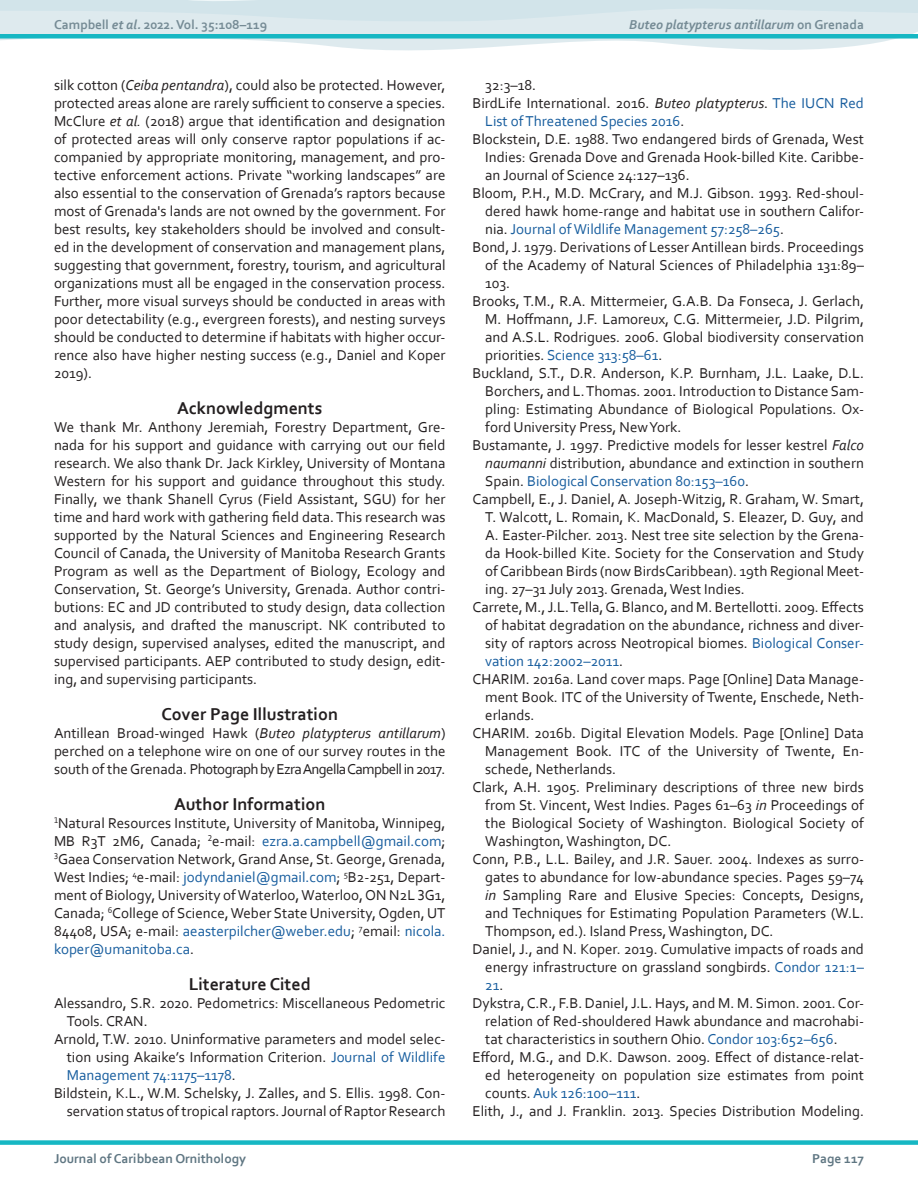
<style>
.page{position:relative;width:918px;height:1188px;background:#fff}
.page>*{position:absolute;margin:0;border:0;box-sizing:border-box;transform-origin:0 0}
.Body_Heading_1__H2{font:700 18px "Corbel";color:#231f20}
.Citation__P{font:15px/18px "Corbel";color:#231f20;text-align:justify}
.main_body_text__P{font:15px/18px "Corbel";color:#231f20;text-align:justify}
.Author_Info_text__P{font:15px/18px "Corbel";letter-spacing:-.04em;color:#231f20;text-align:justify}
.Citation__P-2{font:15px/18px "Corbel";color:#175d9e}
.t1{font:700 13.5px "Corbel";color:#5f7682}
.t2{font:italic 700 13.5px "Corbel";color:#758b95}
.t3{font:700 13.5px "Corbel";color:#758b95}
.s1{font-style:italic}
.s2{font-style:normal}
.s3{color:#175d9e}
.s4{color:#231f20}
.s5{font-style:italic;color:#231f20}
</style>
<div class="page">
<svg style="left:0;top:0;width:918px;height:51px;fill:#deeaee"></svg>
<div style="left:0;top:1140px;width:918px;height:5px;background:#16b7c3"></div>
<div style="left:0;top:34px;width:918px;height:5px;background:#16b7c3"></div>
<p class="t3" style="left:54px;top:16px;width:215px">Campbell <span class="s1">et al.</span> 2022. Vol. 35:108–119</p>
<p class="t2" style="left:629px;top:16px;width:236px">Buteo platypterus antillarum <span class="s2">on Grenada</span></p>
<p class="main_body_text__P" style="left:54px;top:76px;width:393px">silk cotton (<span class="s1">Ceiba pentandra</span>), could also be protected. However, protected areas alone are rarely sufficient to conserve a species.<br>McClure <span class="s1">et al.</span> (2018) argue that identification and designation of protected areas will only conserve raptor populations if ac&shy;companied by appropriate monitoring, management, and pro&shy;tective enforcement actions. Private “working landscapes” are also essential to the conservation of Grenada’s raptors because most of Grenada's lands are not owned by the government. For best results, key stakeholders should be involved and consult&shy;ed in the development of conservation and management plans, suggesting that government, forestry, tourism, and agricultural organizations must all be engaged in the conservation process.<br>Further, more visual surveys should be conducted in areas with poor detectability (e.g., evergreen forests), and nesting surveys should be conducted to determine if habitats with higher occur&shy;rence also have higher nesting success (e.g., Daniel and Koper 2019).</p>
<h2 class="Body_Heading_1__H2" style="left:177px;top:397px;width:147px">Acknowledgments</h2>
<p class="main_body_text__P" style="left:54px;top:418px;width:393px">We thank Mr. Anthony Jeremiah, Forestry Department, Gre&shy;nada for his support and guidance with carrying out our field research. We also thank Dr. Jack Kirkley, University of Montana Western for his support and guidance throughout this study.<br>Finally, we thank Shanell Cyrus (Field Assistant, SGU) for her time and hard work with gathering field data. This research was supported by the Natural Sciences and Engineering Research Council of Canada, the University of Manitoba Research Grants Program as well as the Department of Biology, Ecology and Conservation, St. George’s University, Grenada. Author contri&shy;butions: EC and JD contributed to study design, data collection and analysis, and drafted the manuscript. NK contributed to study design, supervised analyses, edited the manuscript, and supervised participants. AEP contributed to study design, edit&shy;ing, and supervising participants.</p>
<h2 class="Body_Heading_1__H2" style="left:161px;top:703px;width:178px">Cover Page Illustration</h2>
<p class="Author_Info_text__P" style="left:54px;top:724px;width:393px">Antillean Broad-winged Hawk (<span class="s1">Buteo platypterus antillarum</span>) perched on a telephone wire on one of our survey routes in the south of the Grenada. Photograph by Ezra Angella Campbell in 2017.</p>
<h2 class="Body_Heading_1__H2" style="left:174px;top:793px;width:153px">Author Information</h2>
<p class="main_body_text__P" style="left:54px;top:814px;width:393px"><sup>1</sup>Natural Resources Institute, University of Manitoba, Winnipeg, MB R3T 2M6, Canada; <sup>2</sup>e-mail: <span class="s3">ezra.a.campbell@gmail.com</span>; <sup>3</sup>Gaea Conservation Network, Grand Anse, St. George, Grenada, West Indies; <sup>4</sup>e-mail: <span class="s3">jodyndaniel@gmail.com</span>; <sup>5</sup>B2-251, Depart&shy;ment of Biology, University of Waterloo, Waterloo, ON N2L 3G1, Canada; <sup>6</sup>College of Science, Weber State University, Ogden, UT 84408, USA; e-mail: <span class="s3">aeasterpilcher@weber.edu</span>; <sup>7</sup>email: <span class="s3">nicola. koper@umanitoba.ca</span>.</p>
<h2 class="Body_Heading_1__H2" style="left:189px;top:973px;width:124px">Literature Cited</h2>
<p class="Citation__P" style="left:67px;top:994px;width:380px;text-indent:-13px">Alessandro, S.R. 2020. Pedometrics: Miscellaneous Pedometric<br>Tools. CRAN.</p>
<p class="Citation__P" style="left:67px;top:1030px;width:380px;text-indent:-13px">Arnold, T.W. 2010. Uninformative parameters and model selec&shy;tion using Akaike’s Information Criterion. <span class="s3">Journal of Wildlife Management 74:1175–1178</span>.</p>
<p class="Citation__P" style="left:54px;top:1084px;width:393px;text-align:right">Bildstein, K.L., W.M. Schelsky, J. Zalles, and S. Ellis. 1998. Con&shy;servation status of tropical raptors. Journal of Raptor Research</p>
<p class="Citation__P" style="left:485px;top:76px;width:52px">32:3–18.</p>
<p class="Citation__P-2" style="left:485px;top:94px;width:380px;text-indent:-13px"><span class="s4">BirdLife International. 2016.</span> <span class="s5">Buteo platypterus</span><span class="s4">.</span> The IUCN Red<br>List of Threatened Species 2016<span class="s4">.</span></p>
<p class="Citation__P" style="left:485px;top:130px;width:380px;text-indent:-13px">Blockstein, D.E. 1988. Two endangered birds of Grenada, West Indies: Grenada Dove and Grenada Hook-billed Kite. Caribbe&shy;an Journal of Science 24:127–136.</p>
<p class="Citation__P" style="left:485px;top:184px;width:380px;text-indent:-13px">Bloom, P.H., M.D. McCrary, and M.J. Gibson. 1993. Red-shoul&shy;dered hawk home-range and habitat use in southern Califor&shy;nia. <span class="s3">Journal of Wildlife Management 57:258–265</span>.</p>
<p class="Citation__P" style="left:485px;top:238px;width:380px;text-indent:-13px">Bond, J. 1979. Derivations of Lesser Antillean birds. Proceedings of the Academy of Natural Sciences of Philadelphia 131:89– 103.</p>
<p class="Citation__P" style="left:485px;top:292px;width:380px;text-indent:-13px">Brooks, T.M., R.A. Mittermeier, G.A.B. Da Fonseca, J. Gerlach, M. Hoffmann, J.F. Lamoreux, C.G. Mittermeier, J.D. Pilgrim, and A.S.L. Rodrigues. 2006. Global biodiversity conservation priorities. <span class="s3">Science 313:58–61</span>.</p>
<p class="Citation__P" style="left:485px;top:364px;width:380px;text-indent:-13px">Buckland, S.T., D.R. Anderson, K.P. Burnham, J.L. Laake, D.L.<br>Borchers, and L. Thomas. 2001. Introduction to Distance Sam&shy;pling: Estimating Abundance of Biological Populations. Ox&shy;ford University Press, New York.</p>
<p class="Citation__P" style="left:485px;top:436px;width:380px;text-indent:-13px">Bustamante, J. 1997. Predictive models for lesser kestrel <span class="s1">Falco naumanni</span> distribution, abundance and extinction in southern Spain. <span class="s3">Biological Conservation 80:153–160</span>.</p>
<p class="Citation__P" style="left:485px;top:490px;width:380px;text-indent:-13px">Campbell, E., J. Daniel, A. Joseph-Witzig, R. Graham, W. Smart, T. Walcott, L. Romain, K. MacDonald, S. Eleazer, D. Guy, and A. Easter-Pilcher. 2013. Nest tree site selection by the Grena&shy;da Hook-billed Kite. Society for the Conservation and Study of Caribbean Birds (now BirdsCaribbean). 19th Regional Meet&shy;ing. 27–31 July 2013. Grenada, West Indies.</p>
<p class="Citation__P" style="left:485px;top:598px;width:380px;text-indent:-13px">Carrete, M., J.L. Tella, G. Blanco, and M. Bertellotti. 2009. Effects of habitat degradation on the abundance, richness and diver&shy;sity of raptors across Neotropical biomes. <span class="s3">Biological Conser&shy;vation 142:2002–2011</span>.</p>
<p class="Citation__P" style="left:485px;top:670px;width:380px;text-indent:-13px">CHARIM. 2016a. Land cover maps. Page [Online] Data Manage&shy;ment Book. ITC of the University of Twente, Enschede, Neth&shy;erlands.</p>
<p class="Citation__P" style="left:485px;top:724px;width:380px;text-indent:-13px">CHARIM. 2016b. Digital Elevation Models. Page [Online] Data Management Book. ITC of the University of Twente, En&shy;schede, Netherlands.</p>
<p class="Citation__P" style="left:485px;top:778px;width:380px;text-indent:-13px">Clark, A.H. 1905. Preliminary descriptions of three new birds from St. Vincent, West Indies. Pages 61–63 <span class="s1">in</span> Proceedings of the Biological Society of Washington. Biological Society of Washington, Washington, DC.</p>
<p class="Citation__P" style="left:485px;top:850px;width:380px;text-indent:-13px">Conn, P.B., L.L. Bailey, and J.R. Sauer. 2004. Indexes as surro&shy;gates to abundance for low-abundance species. Pages 59–74 <span class="s1">in</span> Sampling Rare and Elusive Species: Concepts, Designs, and Techniques for Estimating Population Parameters (W.L.<br>Thompson, ed.). Island Press, Washington, DC.</p>
<p class="Citation__P" style="left:485px;top:940px;width:380px;text-indent:-13px">Daniel, J., and N. Koper. 2019. Cumulative impacts of roads and energy infrastructure on grassland songbirds. <span class="s3">Condor 121:1– 21</span>.</p>
<p class="Citation__P" style="left:485px;top:994px;width:380px;text-indent:-13px">Dykstra, C.R., F.B. Daniel, J.L. Hays, and M. M. Simon. 2001. Cor&shy;relation of Red-shouldered Hawk abundance and macrohabi&shy;tat characteristics in southern Ohio. <span class="s3">Condor 103:652–656</span>.</p>
<p class="Citation__P" style="left:485px;top:1048px;width:380px;text-indent:-13px">Efford, M.G., and D.K. Dawson. 2009. Effect of distance-relat&shy;ed heterogeneity on population size estimates from point counts. <span class="s3">Auk 126:100–111</span>.</p>
<p class="Citation__P" style="left:472px;top:1102px;width:393px">Elith, J., and J. Franklin. 2013. Species Distribution Modeling.</p>
<p class="t1" style="left:54px;top:1150px;width:194px">Journal of Caribbean Ornithology</p>
<p class="t1" style="left:812px;top:1150px;width:53px">Page 117</p>
</div>
